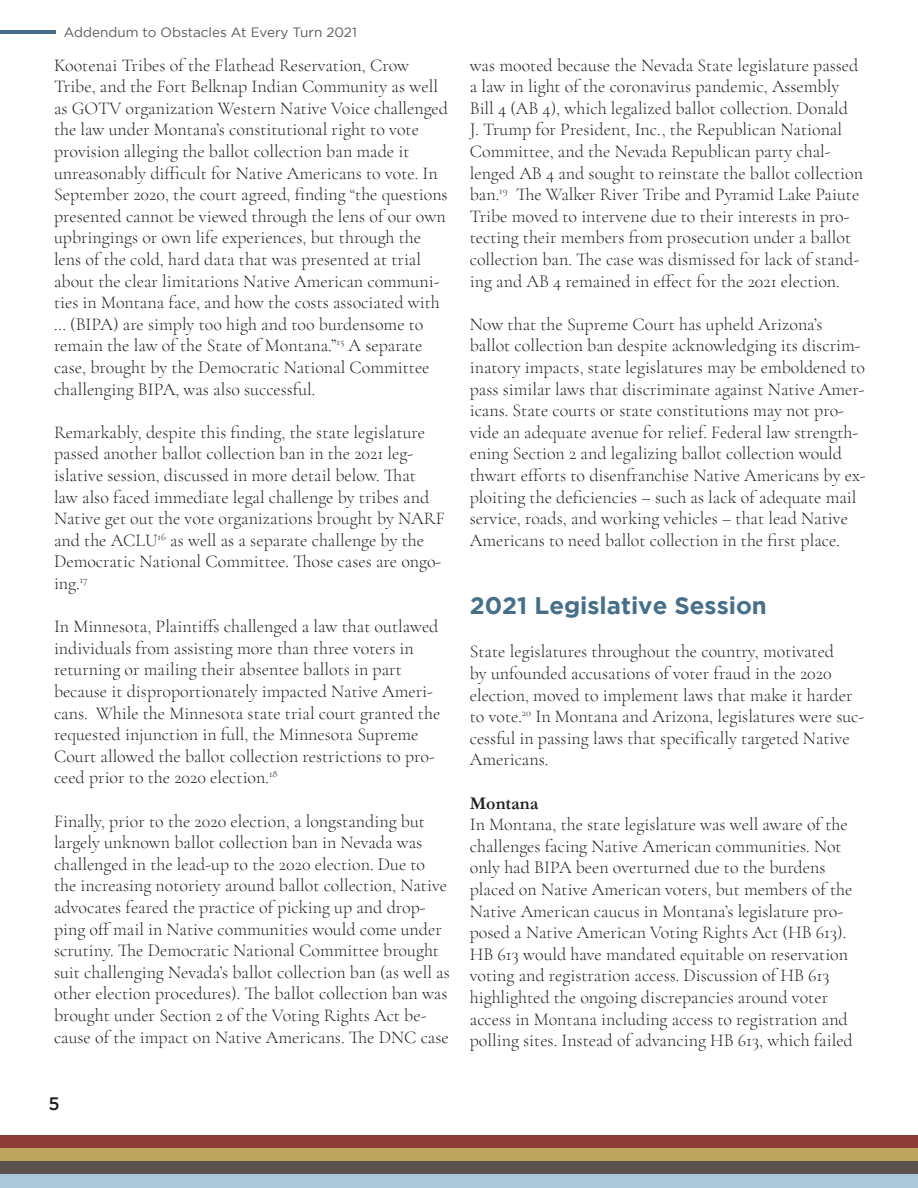
<style>
.page{position:relative;width:918px;height:1188px;background:#fff}
.page>*{position:absolute;margin:0;border:0;box-sizing:border-box;transform-origin:0 0}
.t1{font:700 24px "Gotham";color:#476f8a}
.t2{font:300 18px/21.6px "Cormorant Garamond";color:#231f20}
.t3{font:700 18px "Garamond";color:#231f20}
.t4{font:500 18px "Gotham";color:#231f20}
.t5{font:13.5px "Gotham";color:#58595b}
</style>
<div class="page">
<div style="left:0;top:1135px;width:918px;height:12px;background:#8e3a38"></div>
<div style="left:0;top:1148px;width:918px;height:13px;background:#bda45f"></div>
<div style="left:0;top:1161px;width:918px;height:13px;background:#5c534e"></div>
<div style="left:0;top:1175px;width:918px;height:13px;background:#abc7da"></div>
<hr style="left:0;top:30px;width:55px;height:4px;background:#476f8a">
<p class="t5" style="left:64px;top:25px;width:294px">Addendum to Obstacles At Every Turn 2021</p>
<p class="t2" style="left:54px;top:54px;width:396px">Kootenai Tribes of the Flathead Reservation, Crow Tribe, and the Fort Belknap Indian Community as well as GOTV organization Western Native Voice challenged the law under Montana’s constitutional right to vote provision alleging the ballot collection ban made it unreasonably difficult for Native Americans to vote. In September 2020, the court agreed, finding “the questions presented cannot be viewed through the lens of our own upbringings or own life experiences, but through the lens of the cold, hard data that was presented at trial about the clear limitations Native American communi&shy;ties in Montana face, and how the costs associated with … (BIPA) are simply too high and too burdensome to remain the law of the State of Montana.”<sup>15</sup> A separate case, brought by the Democratic National Committee challenging BIPA, was also successful.</p>
<p class="t2" style="left:54px;top:421px;width:392px">Remarkably, despite this finding, the state legislature passed another ballot collection ban in the 2021 leg&shy;islative session, discussed in more detail below. That<br>law also faced immediate legal challenge by tribes and Native get out the vote organizations brought by NARF and the ACLU<sup>16</sup> as well as a separate challenge by the Democratic National Committee. Those cases are ongo&shy;ing.<sup>17</sup></p>
<p class="t2" style="left:54px;top:616px;width:388px">In Minnesota, Plaintiffs challenged a law that outlawed individuals from assisting more than three voters in returning or mailing their absentee ballots in part because it disproportionately impacted Native Ameri&shy;cans. While the Minnesota state trial court granted the requested injunction in full, the Minnesota Supreme Court allowed the ballot collection restrictions to pro&shy;ceed prior to the 2020 election.<sup>18</sup></p>
<p class="t2" style="left:54px;top:810px;width:397px">Finally, prior to the 2020 election, a longstanding but largely unknown ballot collection ban in Nevada was challenged in the lead-up to the 2020 election. Due to the increasing notoriety around ballot collection, Native advocates feared the practice of picking up and drop&shy;ping off mail in Native communities would come under scrutiny. The Democratic National Committee brought suit challenging Nevada’s ballot collection ban (as well as other election procedures). The ballot collection ban was brought under Section 2 of the Voting Rights Act be&shy;cause of the impact on Native Americans. The DNC case</p>
<p class="t4" style="left:48px;top:1093px;width:13px">5</p>
<p class="t2" style="left:470px;top:54px;width:395px">was mooted because the Nevada State legislature passed a law in light of the coronavirus pandemic, Assembly Bill 4 (AB 4), which legalized ballot collection. Donald<br>J. Trump for President, Inc., the Republican National Committee, and the Nevada Republican party chal&shy;lenged AB 4 and sought to reinstate the ballot collection ban.<sup>19</sup> The Walker River Tribe and Pyramid Lake Paiute Tribe moved to intervene due to their interests in pro&shy;tecting their members from prosecution under a ballot collection ban. The case was dismissed for lack of stand&shy;ing and AB 4 remained in effect for the 2021 election.</p>
<p class="t2" style="left:470px;top:313px;width:397px">Now that the Supreme Court has upheld Arizona’s ballot collection ban despite acknowledging its discrim&shy;inatory impacts, state legislatures may be emboldened to pass similar laws that discriminate against Native Amer&shy;icans. State courts or state constitutions may not pro&shy;vide an adequate avenue for relief. Federal law strength&shy;ening Section 2 and legalizing ballot collection would thwart efforts to disenfranchise Native Americans by ex&shy;ploiting the deficiencies – such as lack of adequate mail service, roads, and working vehicles – that lead Native Americans to need ballot collection in the first place.</p>
<p class="t1" style="left:470px;top:592px;width:299px">2021 Legislative Session</p>
<p class="t2" style="left:470px;top:641px;width:396px">State legislatures throughout the country, motivated<br>by unfounded accusations of voter fraud in the 2020 election, moved to implement laws that make it harder to vote.<sup>20</sup> In Montana and Arizona, legislatures were suc&shy;cessful in passing laws that specifically targeted Native Americans.</p>
<p class="t3" style="left:470px;top:791px;width:70px">Montana</p>
<p class="t2" style="left:470px;top:814px;width:385px">In Montana, the state legislature was well aware of the challenges facing Native American communities. Not only had BIPA been overturned due to the burdens placed on Native American voters, but members of the Native American caucus in Montana’s legislature pro&shy;posed a Native American Voting Rights Act (HB 613).<br>HB 613 would have mandated equitable on reservation voting and registration access. Discussion of HB 613 highlighted the ongoing discrepancies around voter access in Montana including access to registration and polling sites. Instead of advancing HB 613, which failed</p>
</div>
